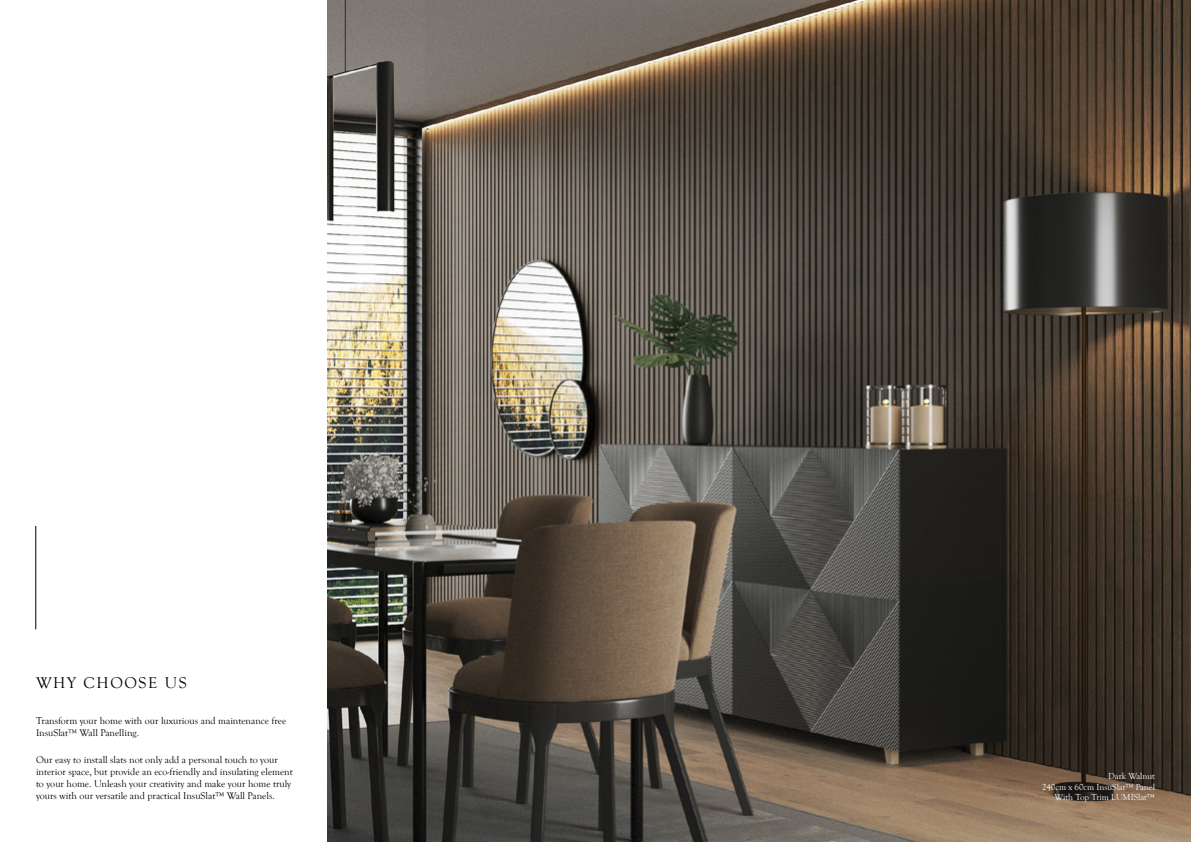
<style>
.page{position:relative;width:1191px;height:842px;background:#fff}
.page>*{position:absolute;margin:0;border:0;box-sizing:border-box;transform-origin:0 0}
.t1{font:16px "Goudy Old Style T";letter-spacing:.1em;color:#000}
.t2{font:10px/12px "Goudy Old Style T";color:#000}
.t3{font:9px/10.8px "Goudy Old Style T";color:#fff;text-align:right}
</style>
<div class="page">
<img style="left:327px;top:0;width:864px;height:842px">
<hr style="left:36px;top:526px;width:1px;height:103px;background:#000">
<h1 class="t1" style="left:36px;top:674px;width:152px">WHY CHOOSE US</h1>
<p class="t2" style="left:36px;top:715px;width:252px">Transform your home with our luxurious and maintenance free<br>InsuSlat™ Wall Panelling.</p>
<p class="t2" style="left:36px;top:754px;width:258px">Our easy to install slats not only add a personal touch to your interior space, but provide an eco-friendly and insulating element to your home. Unleash your creativity and make your home truly yours with our versatile and practical InsuSlat™ Wall Panels.</p>
<p class="t3" style="left:1042px;top:771px;width:114px">Dark Walnut<br>240cm x 60cm InsuSlat™ Panel<br>With Top Trim LUMISlat™</p>
</div>
